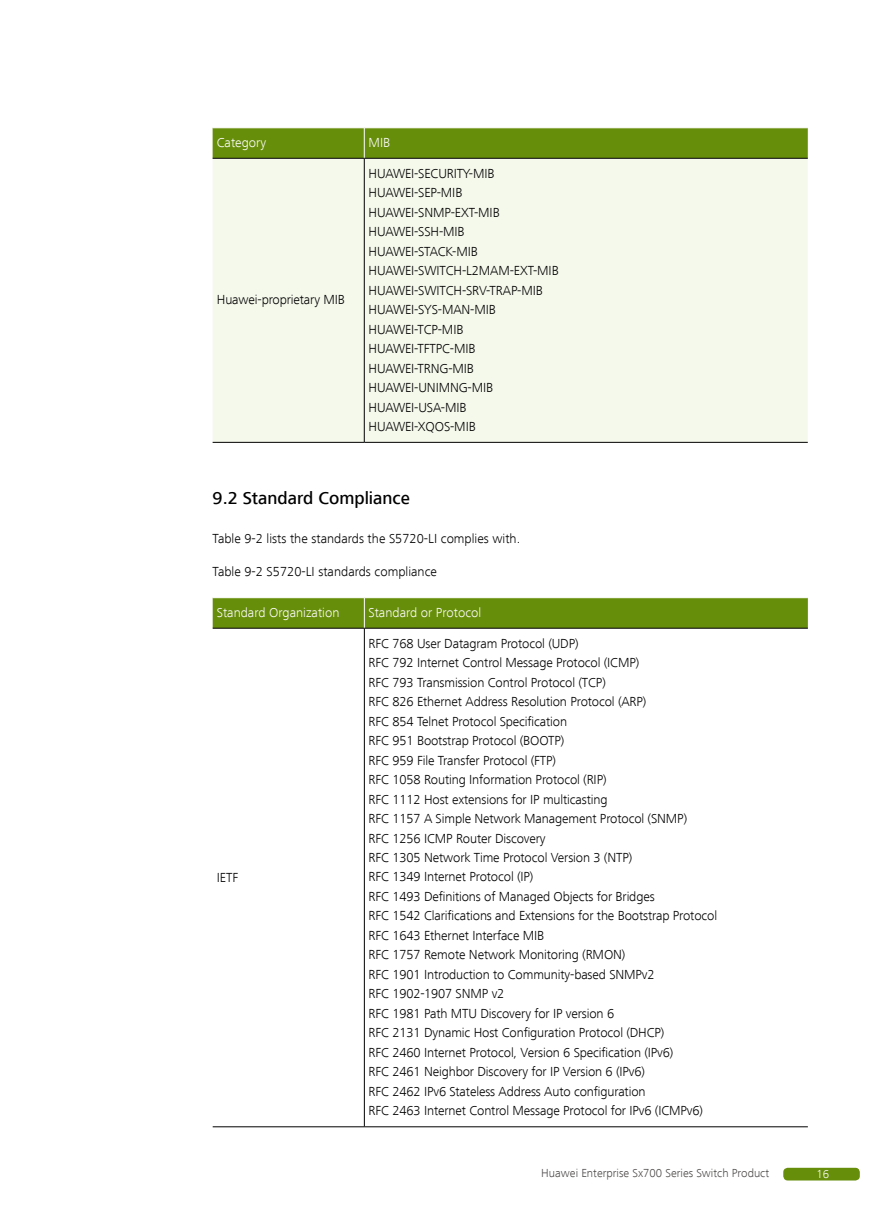
<style>
.page{position:relative;width:893px;height:1212px;background:#fff}
.page>*{position:absolute;margin:0;border:0;box-sizing:border-box;transform-origin:0 0}
.t1{font:500 18px "Frutiger Next LT";color:#000}
.t2{font:300 13.5px/19.5px "Frutiger Next LT";letter-spacing:-.01em;color:#000}
.t3{font:300 13.5px "Frutiger Next LT";color:#fff}
.t4{font:300 12px "Frutiger Next LT";color:#4c4948}
.t5{font:300 12px "Frutiger Next LT";color:#fff}
</style>
<div class="page">
<div style="left:213px;top:129px;width:595px;height:29px;background:#678e0a"></div>
<div style="left:213px;top:159px;width:595px;height:283px;background:#f5f9ec"></div>
<hr style="left:364px;top:128px;width:1px;height:30px;background:#fff">
<hr style="left:213px;top:158px;width:151px;height:1px;background:#000">
<hr style="left:364px;top:158px;width:444px;height:1px;background:#000">
<hr style="left:364px;top:158px;width:1px;height:284px;background:#000">
<hr style="left:213px;top:442px;width:151px;height:1px;background:#000">
<hr style="left:364px;top:442px;width:444px;height:1px;background:#000">
<div style="left:213px;top:598px;width:595px;height:30px;background:#678e0a"></div>
<hr style="left:364px;top:598px;width:1px;height:30px;background:#fff">
<hr style="left:213px;top:628px;width:151px;height:1px;background:#000">
<hr style="left:364px;top:628px;width:444px;height:1px;background:#000">
<hr style="left:364px;top:628px;width:1px;height:498px;background:#000">
<hr style="left:213px;top:1126px;width:151px;height:1px;background:#000">
<hr style="left:364px;top:1126px;width:444px;height:1px;background:#000">
<div style="left:783px;top:1168px;width:77px;height:12px;background:#678e0a;border-radius:5px"></div>
<p class="t3" style="left:217px;top:137px;width:51px">Category</p>
<p class="t3" style="left:369px;top:135px;width:23px">MIB</p>
<p class="t2" style="left:217px;top:290px;width:130px">Huawei-proprietary MIB</p>
<p class="t2" style="left:369px;top:163px;width:192px">HUAWEI-SECURITY-MIB<br>HUAWEI-SEP-MIB<br>HUAWEI-SNMP-EXT-MIB<br>HUAWEI-SSH-MIB<br>HUAWEI-STACK-MIB<br>HUAWEI-SWITCH-L2MAM-EXT-MIB<br>HUAWEI-SWITCH-SRV-TRAP-MIB<br>HUAWEI-SYS-MAN-MIB<br>HUAWEI-TCP-MIB<br>HUAWEI-TFTPC-MIB<br>HUAWEI-TRNG-MIB<br>HUAWEI-UNIMNG-MIB<br>HUAWEI-USA-MIB<br>HUAWEI-XQOS-MIB</p>
<h1 class="t1" style="left:213px;top:491px;width:199px">9.2 Standard Compliance</h1>
<p class="t2" style="left:213px;top:529px;width:309px">Table 9-2 lists the standards the S5720-LI complies with.</p>
<p class="t2" style="left:213px;top:561px;width:226px">Table 9-2 S5720-LI standards compliance</p>
<p class="t3" style="left:217px;top:605px;width:124px">Standard Organization</p>
<p class="t3" style="left:369px;top:605px;width:114px">Standard or Protocol</p>
<p class="t2" style="left:217px;top:867px;width:23px">IETF</p>
<p class="t2" style="left:369px;top:633px;width:350px">RFC 768 User Datagram Protocol (UDP)<br>RFC 792 Internet Control Message Protocol (ICMP)<br>RFC 793 Transmission Control Protocol (TCP)<br>RFC 826 Ethernet Address Resolution Protocol (ARP)<br>RFC 854 Telnet Protocol Specification<br>RFC 951 Bootstrap Protocol (BOOTP)<br>RFC 959 File Transfer Protocol (FTP)<br>RFC 1058 Routing Information Protocol (RIP)<br>RFC 1112 Host extensions for IP multicasting<br>RFC 1157 A Simple Network Management Protocol (SNMP)<br>RFC 1256 ICMP Router Discovery<br>RFC 1305 Network Time Protocol Version 3 (NTP)<br>RFC 1349 Internet Protocol (IP)<br>RFC 1493 Definitions of Managed Objects for Bridges<br>RFC 1542 Clarifications and Extensions for the Bootstrap Protocol RFC 1643 Ethernet Interface MIB<br>RFC 1757 Remote Network Monitoring (RMON)<br>RFC 1901 Introduction to Community-based SNMPv2<br>RFC 1902-1907 SNMP v2<br>RFC 1981 Path MTU Discovery for IP version 6<br>RFC 2131 Dynamic Host Configuration Protocol (DHCP)<br>RFC 2460 Internet Protocol, Version 6 Specification (IPv6)<br>RFC 2461 Neighbor Discovery for IP Version 6 (IPv6)<br>RFC 2462 IPv6 Stateless Address Auto configuration<br>RFC 2463 Internet Control Message Protocol for IPv6 (ICMPv6)</p>
<p class="t4" style="left:541px;top:1168px;width:229px">Huawei Enterprise Sx700 Series Switch Product</p>
<p class="t5" style="left:816px;top:1167px;width:14px">16</p>
</div>
